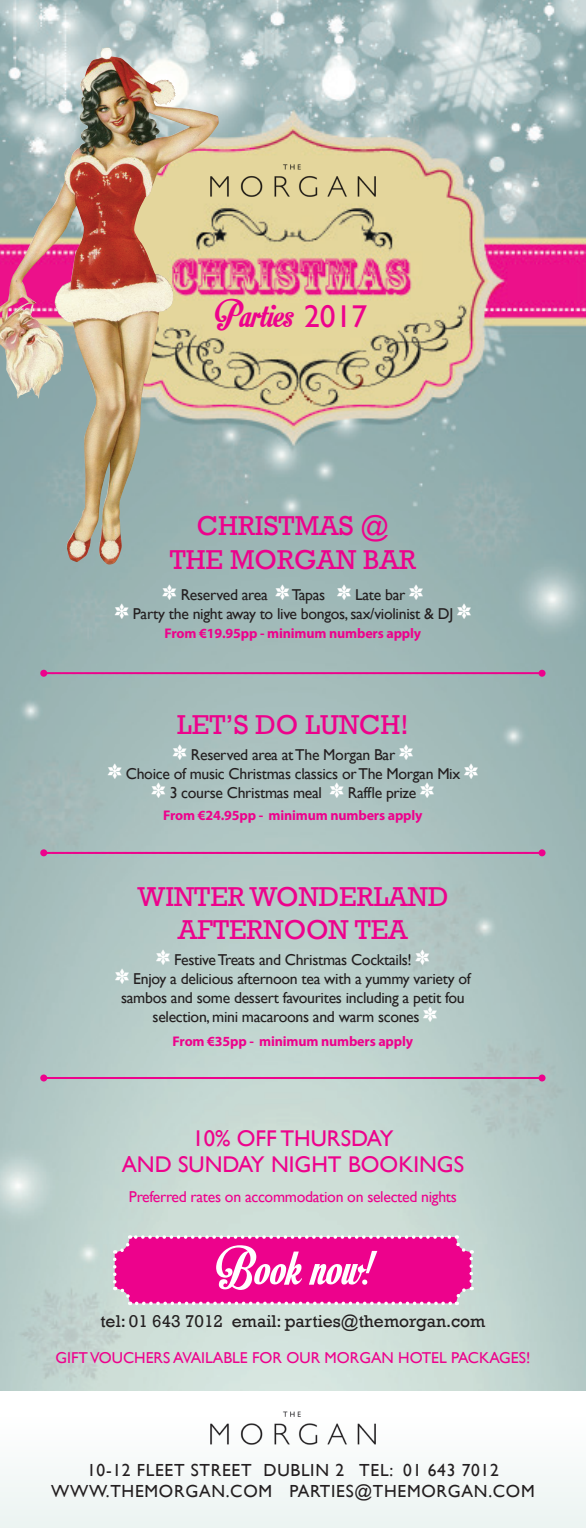
<style>
.page{position:relative;width:586px;height:1528px;background:#fff}
.page>*{position:absolute;margin:0;border:0;box-sizing:border-box;transform-origin:0 0}
.t1{font:54.25px "Motion Picture Personal Use";color:#fff}
.t2{font:38.5px "Motion Picture Personal Use";color:#ed028c}
.t3{font:28px/33.6px "Rockwell";color:#ed028c;text-align:center}
.t4{font:22.75px/26.2px "Gill Sans";color:#ed028c;text-align:center}
.t5{font:17.5px "Gill Sans";letter-spacing:.04em;color:#231f20}
.t6{font:17.5px "Rockwell";color:#231f20}
.t7{font:15.75px/18.9px "Gill Sans";letter-spacing:-.02em;color:#231f20;text-align:center}
.t8{font:15.75px "Gill Sans";color:#ed028c}
.t9{font:15.75px "Gill Sans";letter-spacing:-.02em;color:#ed028c}
.t10{font:700 14px "Myriad Pro";letter-spacing:-.01em;color:#ed028c}
.s1{font-family:"Gill Sans";font-size:31.5px}
.s2{font-family:"WW Flakes";color:#fff}
</style>
<div class="page">
<img style="left:0;top:0;width:585px;height:1390px">
<div style="left:0;top:1417px;width:585px;height:111px;background:#f4f8f7"></div>
<img style="left:0;top:48px;width:104px;height:351px">
<img style="left:199px;top:156px;width:187px;height:48px">
<img style="left:210px;top:1411px;width:166px;height:34px">
<svg style="left:113px;top:1235px;width:359px;height:70px;background:#eb1a95"></svg>
<svg style="left:47px;top:1077px;width:491px;height:2px"></svg>
<div style="left:40px;top:1074px;width:7px;height:7px;background:#ed028c;border-radius:50%"></div>
<div style="left:538px;top:1074px;width:7px;height:7px;background:#ed028c;border-radius:50%"></div>
<svg style="left:47px;top:852px;width:491px;height:2px"></svg>
<div style="left:40px;top:849px;width:7px;height:7px;background:#ed028c;border-radius:50%"></div>
<div style="left:538px;top:849px;width:7px;height:7px;background:#ed028c;border-radius:50%"></div>
<svg style="left:47px;top:672px;width:491px;height:2px"></svg>
<div style="left:40px;top:670px;width:7px;height:7px;background:#ed028c;border-radius:50%"></div>
<div style="left:538px;top:670px;width:7px;height:7px;background:#ed028c;border-radius:50%"></div>
<p class="t2" style="left:215px;top:293px;width:154px">Parties <span class="s1">2017</span></p>
<p class="t3" style="left:197px;top:510px;width:193px">CHRISTMAS @</p>
<p class="t3" style="left:170px;top:543px;width:248px">THE MORGAN BAR</p>
<p class="t7" style="left:162px;top:585px;width:262px"><span class="s2">E</span> Reserved area <span class="s2">E</span> Tapas <span class="s2">E</span> Late bar <span class="s2">E</span></p>
<p class="t7" style="left:115px;top:604px;width:357px"><span class="s2">E</span> Party the night away to live bongos, sax/violinist &amp; DJ <span class="s2">E</span></p>
<p class="t10" style="left:164px;top:624px;width:258px">From €19.95pp - minimum numbers apply</p>
<p class="t3" style="left:177px;top:708px;width:232px">LET’S DO LUNCH!</p>
<p class="t7" style="left:173px;top:745px;width:241px"><span class="s2">E</span> Reserved area at The Morgan Bar <span class="s2">E</span></p>
<p class="t7" style="left:108px;top:764px;width:371px"><span class="s2">E</span> Choice of music Christmas classics or The Morgan Mix <span class="s2">E</span></p>
<p class="t7" style="left:151px;top:783px;width:284px"><span class="s2">E</span> 3 course Christmas meal <span class="s2">E</span> Raffle prize <span class="s2">E</span></p>
<p class="t10" style="left:163px;top:806px;width:261px">From €24.95pp - minimum numbers apply</p>
<p class="t3" style="left:137px;top:880px;width:312px">WINTER WONDERLAND<br>AFTERNOON TEA</p>
<p class="t7" style="left:115px;top:950px;width:357px"><span class="s2">E</span> Festive Treats and Christmas Cocktails! <span class="s2">E<br>E</span> Enjoy a delicious afternoon tea with a yummy variety of sambos and some dessert favourites including a petit fou selection, mini macaroons and warm scones <span class="s2">E</span></p>
<p class="t10" style="left:172px;top:1032px;width:242px">From €35pp - minimum numbers apply</p>
<p class="t4" style="left:122px;top:1125px;width:343px">10% OFF THURSDAY<br>AND SUNDAY NIGHT BOOKINGS</p>
<p class="t9" style="left:129px;top:1187px;width:329px">Preferred rates on accommodation on selected nights</p>
<p class="t1" style="left:216px;top:1236px;width:155px">Book now!</p>
<p class="t6" style="left:100px;top:1311px;width:386px">tel: 01 643 7012 email: parties@themorgan.com</p>
<p class="t8" style="left:55px;top:1349px;width:476px">GIFT VOUCHERS AVAILABLE FOR OUR MORGAN HOTEL PACKAGES!</p>
<p class="t5" style="left:87px;top:1460px;width:413px">10-12 FLEET STREET DUBLIN 2 TEL: 01 643 7012</p>
<p class="t5" style="left:51px;top:1481px;width:485px">WWW.THEMORGAN.COM PARTIES@THEMORGAN.COM</p>
</div>
